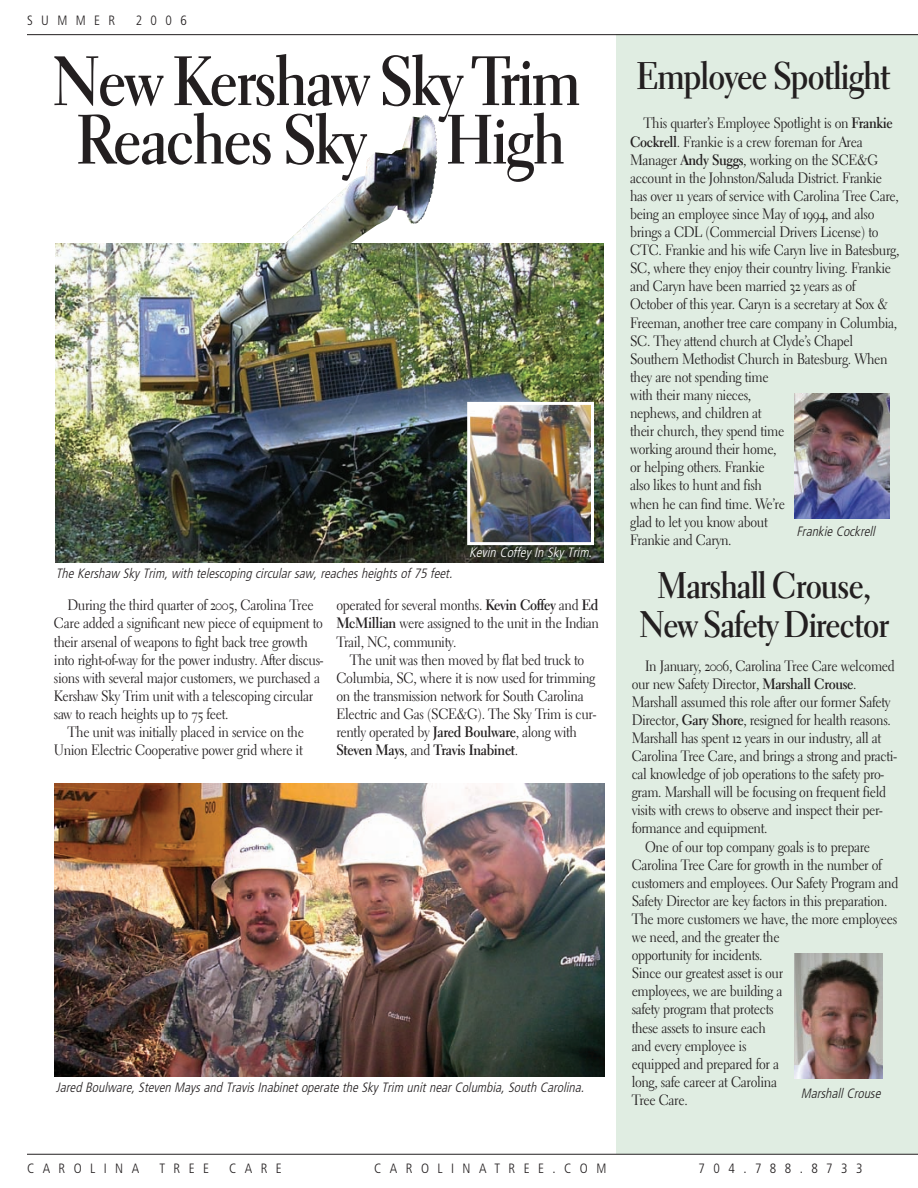
<style>
.page{position:relative;width:918px;height:1188px;background:#fff}
.page>*{position:absolute;margin:0;border:0;box-sizing:border-box;transform-origin:0 0}
.t1{font:70.5px/58.5px "Electra LH Bold Display";color:#231f20;text-align:center;scale:.9 1}
.t2{font:39px "Electra LH Bold Display";color:#231f20;scale:.9 1}
.t3{font:37.5px/39px "Electra LH Bold Display";color:#231f20;text-align:center;scale:.9 1}
.t4{font:15px/18.1px "Electra LH Regular Os F";letter-spacing:-.025em;color:#231f20;scale:.9 1}
.t5{font:15px "Electra LH Bold Os F";letter-spacing:-.025em;color:#231f20;scale:.9 1}
.t6{font:italic 300 condensed 13.5px "Frutiger";color:#231f20}
.t7{font:300 condensed 13.5px "Frutiger";letter-spacing:.625em;color:#231f20}
.t8{font:italic 300 condensed 13.5px "Frutiger";color:#fff}
.s1{font-family:"Electra LH Bold Os F"}
.s2{font-family:"Electra LH Regular Os F"}
</style>
<div class="page">
<div style="left:616px;top:35px;width:302px;height:1119px;background:#e0ede2"></div>
<img style="left:54px;top:783px;width:551px;height:294px">
<img style="left:281px;top:115px;width:156px;height:129px">
<img style="left:56px;top:244px;width:548px;height:319px">
<hr style="left:27px;top:34px;width:891px;height:1px;background:#231f20">
<hr style="left:27px;top:1154px;width:891px;height:1px;background:#231f20">
<img style="left:795px;top:393px;width:95px;height:125px">
<img style="left:471px;top:406px;width:119px;height:135px">
<div style="left:467px;top:402px;width:127px;height:143px;border:3px solid #fff"></div>
<img style="left:795px;top:954px;width:88px;height:125px">
<p class="t7" style="left:27px;top:15px;width:90px">SUMMER</p>
<p class="t7" style="left:136px;top:15px;width:53px">2006</p>
<h1 class="t1" style="left:54px;top:59px;width:586px">New Kershaw Sky Trim<br>Reaches Sky High</h1>
<p class="t6" style="left:56px;top:568px;width:401px">The Kershaw Sky Trim,with telescoping circularsaw,reachesheightsof 75 feet.</p>
<p class="t8" style="left:469px;top:547px;width:127px">Kevin Coffey In Sky Trim.</p>
<p class="t4" style="left:54px;top:598px;width:301px;text-indent:14px">During the third quarter of 2005, Carolina Tree Care added a significant new piece of equipment to their arsenal of weapons to fight back tree growth into right-of-way for the power industry. After discus&shy;sions with several major customers, we purchased a Kershaw Sky Trim unit with a telescoping circular saw to reach heights up to 75 feet.</p>
<p class="t4" style="left:54px;top:724px;width:279px;text-align:right">The unit was initially placed in service on the<br>Union Electric Cooperative power grid where it</p>
<p class="t4" style="left:336px;top:598px;width:293px;text-align:justify">operated for several months. <span class="s1">Kevin Coffey</span> and <span class="s1">Ed McMillian</span> were assigned to the unit in the Indian Trail, NC, community.</p>
<p class="t4" style="left:336px;top:652px;width:290px;text-indent:14px">The unit was then moved by flat bed truck to Columbia, SC, where it is now used for trimming on the transmission network for South Carolina Electric and Gas (SCE&amp;G). The Sky Trim is cur&shy;rently operated by <span class="s1">Jared Boulware</span>, along with</p>
<p class="t5" style="left:336px;top:744px;width:203px">Steven Mays<span class="s2">, and</span> Travis Inabinet<span class="s2">.</span></p>
<p class="t6" style="left:56px;top:1082px;width:532px">Jared Boulware,Steven Maysand TravisInabinetoperate the Sky Trim unitnearColumbia,South Carolina.</p>
<h2 class="t2" style="left:637px;top:61px;width:282px">Employee Spotlight</h2>
<p class="t4" style="left:630px;top:116px;width:301px;text-indent:14px">This quarter’s Employee Spotlight is on <span class="s1">Frankie Cockrell</span>. Frankie is a crew foreman for Area Manager <span class="s1">Andy Suggs</span>, working on the SCE&amp;G account in the Johnston/Saluda District. Frankie has over 11 years of service with Carolina Tree Care, being an employee since May of 1994, and also brings a CDL (Commercial Drivers License) to CTC. Frankie and his wife Caryn live in Batesburg, SC, where they enjoy their country living. Frankie and Caryn have been married 32 years as of October of this year. Caryn is a secretary at Sox &amp; Freeman, another tree care company in Columbia, SC. They attend church at Clyde’s Chapel Southern Methodist Church in Batesburg. When they are not spending time<br>with their many nieces,<br>nephews, and children at<br>their church, they spend time<br>working around their home,<br>or helping others. Frankie<br>also likes to hunt and fish<br>when he can find time. We’re<br>glad to let you know about<br>Frankie and Caryn.</p>
<p class="t6" style="left:796px;top:526px;width:83px">Frankie Cockrell</p>
<h3 class="t3" style="left:640px;top:569px;width:277px">Marshall Crouse,<br>New Safety Director</h3>
<p class="t4" style="left:645px;top:658px;width:279px">In January, 2006, Carolina Tree Care welcomed</p>
<p class="t4" style="left:632px;top:676px;width:251px">our new Safety Director, <span class="s1">Marshall Crouse</span>.</p>
<p class="t4" style="left:632px;top:694px;width:289px">Marshall assumed this role after our former Safety</p>
<p class="t4" style="left:632px;top:712px;width:289px">Director, <span class="s1">Gary Shore</span>, resigned for health reasons.</p>
<p class="t4" style="left:632px;top:730px;width:279px">Marshall has spent 12 years in our industry, all at</p>
<p class="t4" style="left:632px;top:748px;width:296px">Carolina Tree Care, and brings a strong and practi-</p>
<p class="t4" style="left:632px;top:766px;width:282px">cal knowledge of job operations to the safety pro-</p>
<p class="t4" style="left:632px;top:785px;width:284px">gram. Marshall will be focusing on frequent field</p>
<p class="t4" style="left:632px;top:803px;width:280px">visits with crews to observe and inspect their per-</p>
<p class="t4" style="left:632px;top:821px;width:153px">formance and equipment.</p>
<p class="t4" style="left:645px;top:839px;width:252px">One of our top company goals is to prepare</p>
<p class="t4" style="left:632px;top:857px;width:280px">Carolina Tree Care for growth in the number of</p>
<p class="t4" style="left:632px;top:875px;width:298px">customers and employees. Our Safety Program and</p>
<p class="t4" style="left:632px;top:893px;width:286px">Safety Director are key factors in this preparation.</p>
<p class="t4" style="left:632px;top:911px;width:297px">The more customers we have, the more employees</p>
<p class="t4" style="left:632px;top:929px;width:166px">we need, and the greater the</p>
<p class="t4" style="left:632px;top:947px;width:147px">opportunity for incidents.</p>
<p class="t4" style="left:632px;top:966px;width:170px">Since our greatest asset is our</p>
<p class="t4" style="left:632px;top:984px;width:169px">employees, we are building a</p>
<p class="t4" style="left:632px;top:1002px;width:159px">safety program that protects</p>
<p class="t4" style="left:632px;top:1020px;width:151px">these assets to insure each</p>
<p class="t4" style="left:632px;top:1038px;width:129px">and every employee is</p>
<p class="t4" style="left:632px;top:1056px;width:165px">equipped and prepared for a</p>
<p class="t4" style="left:632px;top:1074px;width:163px">long, safe career at Carolina</p>
<p class="t4" style="left:632px;top:1092px;width:64px">Tree Care.</p>
<p class="t6" style="left:801px;top:1088px;width:84px">MarshallCrouse</p>
<p class="t7" style="left:27px;top:1163px;width:114px">CAROLINA</p>
<p class="t7" style="left:159px;top:1163px;width:51px">TREE</p>
<p class="t7" style="left:229px;top:1163px;width:54px">CARE</p>
<p class="t7" style="left:374px;top:1163px;width:234px">CAROLINATREE.COM</p>
<p class="t7" style="left:699px;top:1163px;width:165px">704.788.8733</p>
</div>
